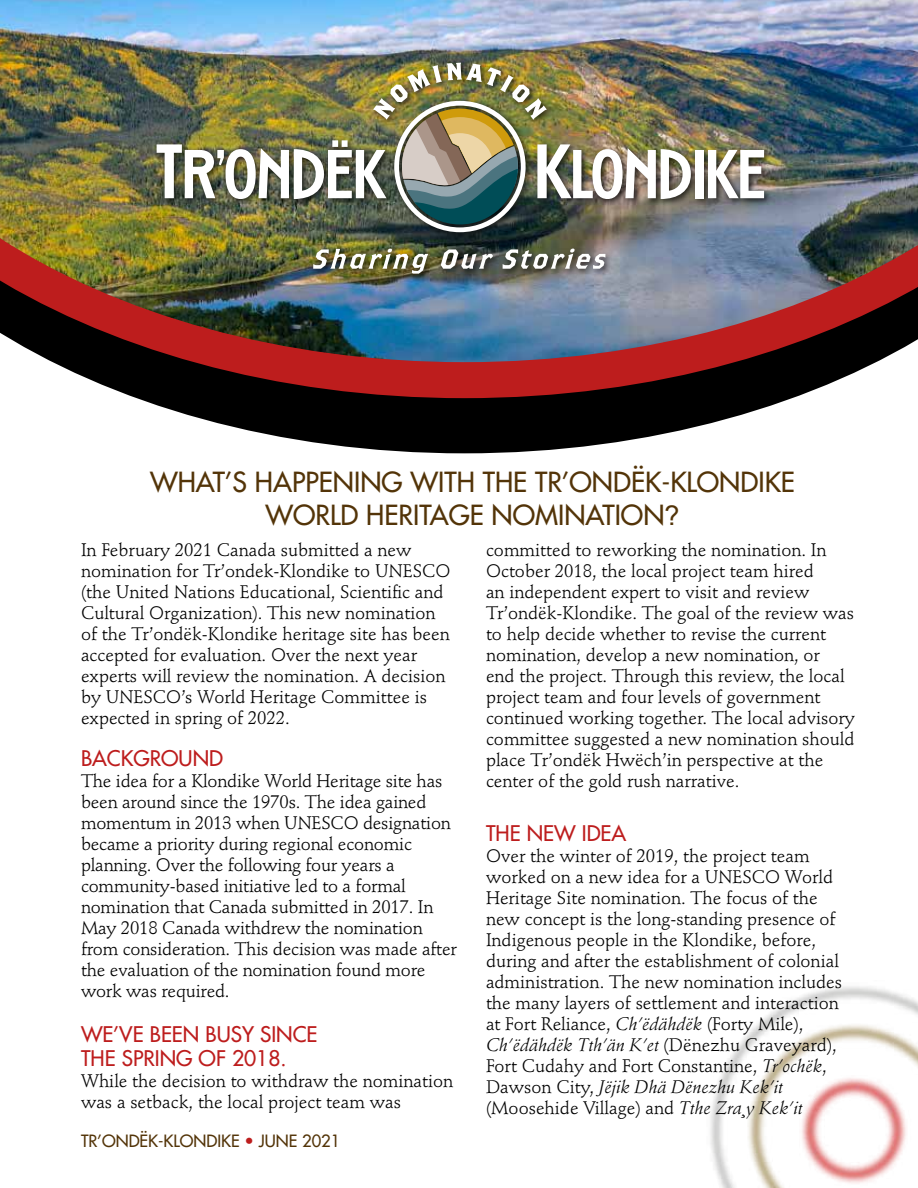
<style>
.page{position:relative;width:918px;height:1188px;background:#fff}
.page>*{position:absolute;margin:0;border:0;box-sizing:border-box;transform-origin:0 0}
.t1{font:27px/33px "Futura";color:#533408;text-align:center}
.t2{font:21px/24px "Futura";color:#bd1d1d}
.t3{font:18px/21px "Stempel Schneidler";color:#000}
.t4{font:16.5px "Futura";color:#533408}
.s1{font-family:"Arial"}
.s2{color:#bd1d1d}
.s3{font-style:italic}
</style>
<div class="page">
<img style="left:710px;top:986px;width:208px;height:202px">
<svg style="left:136px;top:398px;width:656px;height:55px;fill:#000"></svg>
<img style="left:0;top:0;width:918px;height:398px">
<div style="left:153px;top:59px;width:619px;height:223px;background:#000;opacity:.75"></div>
<div style="left:695px;top:150px;width:8px;height:48px;background:#fff"></div>
<svg style="left:708px;top:150px;width:56px;height:48px"></svg>
<img style="left:157px;top:63px;width:534px;height:169px">
<img style="left:313px;top:249px;width:115px;height:25px">
<svg style="left:441px;top:249px;width:52px;height:20px"></svg>
<svg style="left:503px;top:249px;width:102px;height:20px"></svg>
<h1 class="t1" style="left:150px;top:466px;width:646px">WHAT’S HAPPENING WITH THE TR’ONDËK-KLONDIKE<br>WORLD HERITAGE NOMINATION<span class="s1">?</span></h1>
<p class="t3" style="left:81px;top:540px;width:371px">In February 2021 Canada submitted a new nomination for Tr’ondek-Klondike to UNESCO (the United Nations Educational, Scientific and Cultural Organization). This new nomination of the Tr’ondëk-Klondike heritage site has been accepted for evaluation. Over the next year experts will review the nomination. A decision by UNESCO’s World Heritage Committee is expected in spring of 2022.</p>
<p class="t2" style="left:81px;top:746px;width:144px">BACKGROUND</p>
<p class="t3" style="left:81px;top:771px;width:377px">The idea for a Klondike World Heritage site has been around since the 1970s. The idea gained momentum in 2013 when UNESCO designation became a priority during regional economic planning. Over the following four years a community-based initiative led to a formal nomination that Canada submitted in 2017. In May 2018 Canada withdrew the nomination from consideration. This decision was made after the evaluation of the nomination found more work was required.</p>
<p class="t2" style="left:81px;top:1022px;width:238px">WE’VE BEEN BUSY SINCE<br>THE SPRING OF 2018.</p>
<p class="t3" style="left:81px;top:1071px;width:374px">While the decision to withdraw the nomination was a setback, the local project team was</p>
<p class="t4" style="left:81px;top:1130px;width:261px">TR’ONDËK-KLONDIKE <span class="s2">•</span> JUNE 2021</p>
<p class="t3" style="left:486px;top:540px;width:370px">committed to reworking the nomination. In October 2018, the local project team hired<br>an independent expert to visit and review Tr’ondëk-Klondike. The goal of the review was to help decide whether to revise the current nomination, develop a new nomination, or<br>end the project. Through this review, the local project team and four levels of government continued working together. The local advisory committee suggested a new nomination should place Tr’ondëk Hwëch’in perspective at the center of the gold rush narrative.</p>
<p class="t2" style="left:486px;top:821px;width:142px">THE NEW IDEA</p>
<p class="t3" style="left:486px;top:846px;width:358px">Over the winter of 2019, the project team worked on a new idea for a UNESCO World Heritage Site nomination. The focus of the new concept is the long-standing presence of Indigenous people in the Klondike, before, during and after the establishment of colonial administration. The new nomination includes the many layers of settlement and interaction at Fort Reliance, <span class="s3">Ch’ëdähdëk</span> (Forty Mile), <span class="s3">Ch’ëdähdëk Tth’än K’et</span> (Dënezhu Graveyard), Fort Cudahy and Fort Constantine, <span class="s3">Tr’ochëk</span>, Dawson City, <span class="s3">Jëjik Dhä Dënezhu Kek’it </span>(Moosehide Village) and <span class="s3">Tthe Zra¸y Kek’it</span></p>
</div>
